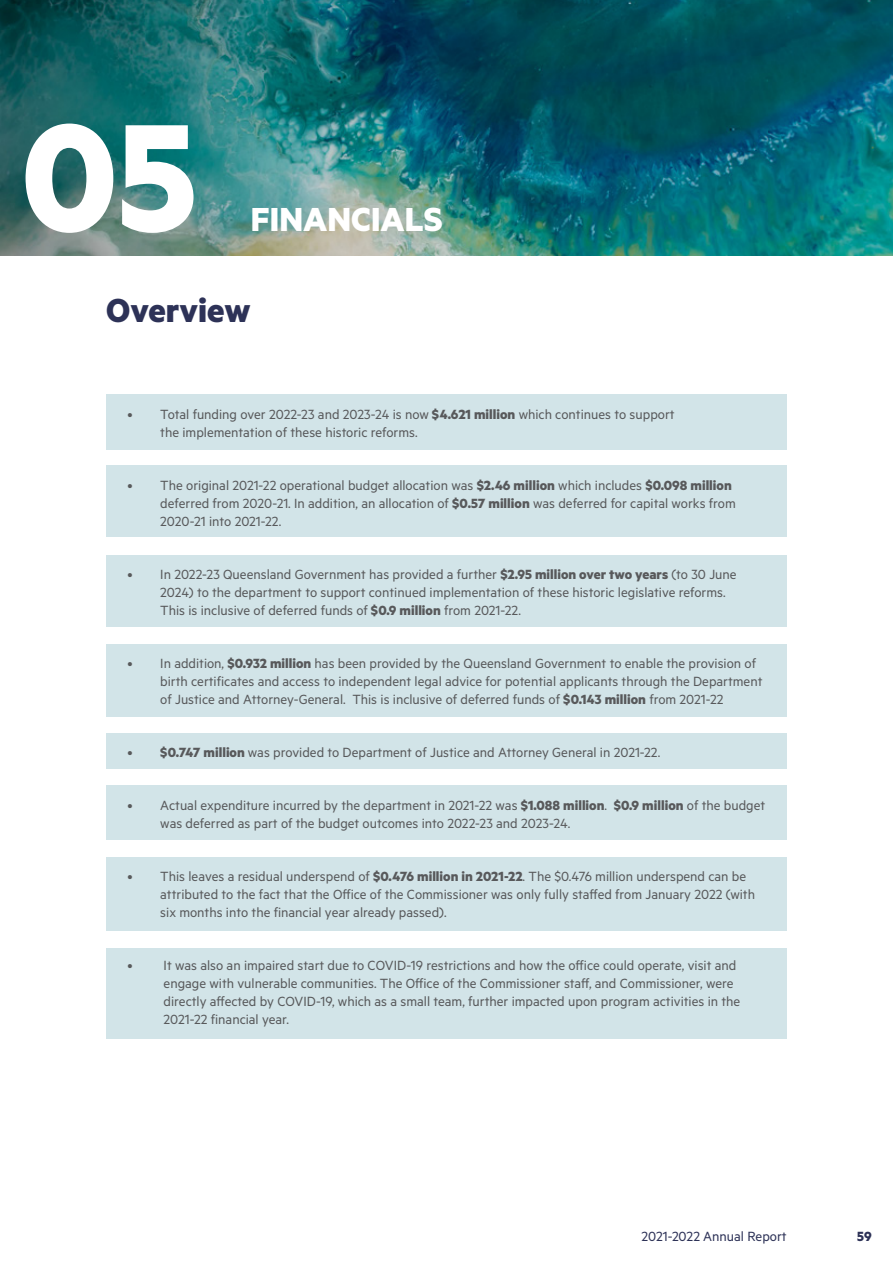
<style>
.page{position:relative;width:893px;height:1263px;background:#fff}
.page>*{position:absolute;margin:0;border:0;box-sizing:border-box;transform-origin:0 0}
.t1{font:700 172.35px "Metric";color:#fff}
.t2{font:700 37.5px "Metric";color:#fff}
.t3{font:700 37.5px "Metric";color:#2d3257}
.t4{font:15px/18px "Metric";color:#58595b}
.t5{font:15px "Metric";color:#2d3257}
.t6{font:700 15px "Metric";color:#2d3257}
.s1{font-weight:700}
</style>
<div class="page">
<img style="left:0;top:0;width:893px;height:255px">
<div style="left:106px;top:948px;width:681px;height:90px;background:#d2e4e8"></div>
<div style="left:106px;top:857px;width:681px;height:73px;background:#d2e4e8"></div>
<div style="left:106px;top:785px;width:681px;height:55px;background:#d2e4e8"></div>
<div style="left:106px;top:733px;width:681px;height:35px;background:#d2e4e8"></div>
<div style="left:106px;top:644px;width:681px;height:72px;background:#d2e4e8"></div>
<div style="left:106px;top:555px;width:681px;height:71px;background:#d2e4e8"></div>
<div style="left:106px;top:466px;width:681px;height:71px;background:#d2e4e8"></div>
<div style="left:106px;top:394px;width:681px;height:55px;background:#d2e4e8"></div>
<h1 class="t1" style="left:21px;top:72px;width:177px">05</h1>
<h2 class="t2" style="left:251px;top:196px;width:193px">FINANCIALS</h2>
<h2 class="t3" style="left:106px;top:287px;width:146px">Overview</h2>
<p class="t4" style="left:160px;top:405px;width:516px;text-indent:-33px">• Total funding over 2022-23 and 2023-24 is now <span class="s1">$4.621 million</span> which continues to support the implementation of these historic reforms.</p>
<p class="t4" style="left:160px;top:476px;width:577px;text-indent:-33px">• The original 2021-22 operational budget allocation was <span class="s1">$2.46 million</span> which includes <span class="s1">$0.098 million </span>deferred from 2020-21. In addition, an allocation of <span class="s1">$0.57 million</span> was deferred for capital works from<br>2020-21 into 2021-22.</p>
<p class="t4" style="left:160px;top:565px;width:578px;text-indent:-33px">• In 2022-23 Queensland Government has provided a further <span class="s1">$2.95 million over two years</span> (to 30 June<br>2024) to the department to support continued implementation of these historic legislative reforms.<br>This is inclusive of deferred funds of <span class="s1">$0.9 million</span> from 2021-22.</p>
<p class="t4" style="left:160px;top:654px;width:604px;text-indent:-33px">• In addition, <span class="s1">$0.932 million</span> has been provided by the Queensland Government to enable the provision of birth certificates and access to independent legal advice for potential applicants through the Department of Justice and Attorney-General. This is inclusive of deferred funds of <span class="s1">$0.143 million</span> from 2021-22</p>
<p class="t4" style="left:128px;top:743px;width:534px">• <span class="s1">$0.747 million</span> was provided to Department of Justice and Attorney General in 2021-22.</p>
<p class="t4" style="left:160px;top:796px;width:606px;text-indent:-33px">• Actual expenditure incurred by the department in 2021-22 was <span class="s1">$1.088 million</span>. <span class="s1">$0.9 million</span> of the budget was deferred as part of the budget outcomes into 2022-23 and 2023-24.</p>
<p class="t4" style="left:160px;top:867px;width:596px;text-indent:-33px">• This leaves a residual underspend of <span class="s1">$0.476 million in 2021-22</span>. The $0.476 million underspend can be attributed to the fact that the Office of the Commissioner was only fully staffed from January 2022 (with six months into the financial year already passed).</p>
<p class="t4" style="left:164px;top:956px;width:578px;text-indent:-36px">• It was also an impaired start due to COVID-19 restrictions and how the office could operate, visit and engage with vulnerable communities. The Office of the Commissioner staff, and Commissioner, were directly affected by COVID-19, which as a small team, further impacted upon program activities in the 2021-22 financial year.</p>
<p class="t5" style="left:641px;top:1228px;width:147px">2021-2022 Annual Report</p>
<p class="t6" style="left:857px;top:1227px;width:16px">59</p>
</div>
